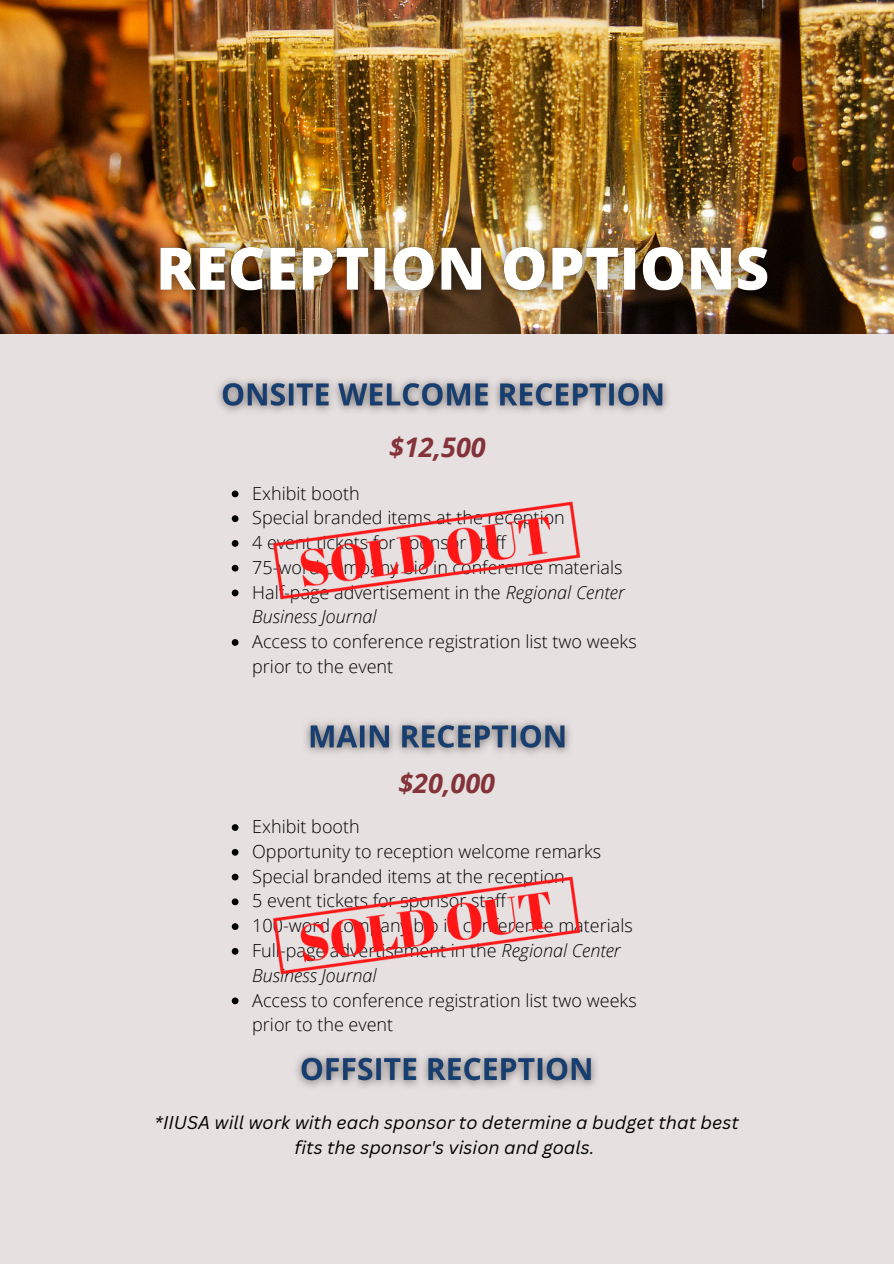
<style>
.page{position:relative;width:894px;height:1264px;background:#fff}
.page>*{position:absolute;margin:0;border:0;box-sizing:border-box;transform-origin:0 0}
.t1{font:italic 700 27px "Open Sans";color:#833339}
.t2{font:300 18px/24.8px "Open Sans";color:#000}
.t3{font:italic 300 18px/24.8px "Open Sans";color:#000}
.t4{font:italic 18px/24.8px "Canva Sans";color:#000;text-align:center}
.s1{font-style:normal}
</style>
<div class="page">
<div style="left:0;top:0;width:893px;height:1263px;background:#e7e0e1"></div>
<img style="left:0;top:0;width:893px;height:334px">
<img style="left:135px;top:223px;width:658px;height:96px">
<img style="left:218px;top:379px;width:450px;height:33px">
<img style="left:305px;top:721px;width:265px;height:33px">
<svg style="left:232px;top:639px;width:6px;height:7px"></svg>
<svg style="left:232px;top:824px;width:6px;height:7px"></svg>
<img style="left:296px;top:1054px;width:301px;height:33px">
<img style="left:231px;top:490px;width:350px;height:110px">
<img style="left:231px;top:849px;width:350px;height:154px">
<p class="t1" style="left:389px;top:428px;width:98px">$12,500</p>
<p class="t2" style="left:252px;top:480px;width:109px">Exhibit booth</p>
<p class="t2" style="left:252px;top:505px;width:314px">Special branded items at the reception</p>
<p class="t2" style="left:252px;top:529px;width:255px">4 event tickets for sponsor staff</p>
<p class="t2" style="left:252px;top:554px;width:371px">75-word company bio in conference materials</p>
<p class="t3" style="left:252px;top:579px;width:374px"><span class="s1">Half-page advertisement in the</span> Regional Center<br>Business Journal</p>
<p class="t2" style="left:252px;top:628px;width:386px">Access to conference registration list two weeks prior to the event</p>
<h3 class="t1" style="left:398px;top:763px;width:98px">$20,000</h3>
<h3 class="t2" style="left:252px;top:813px;width:109px">Exhibit booth</h3>
<p class="t2" style="left:252px;top:838px;width:350px">Opportunity to reception welcome remarks</p>
<p class="t2" style="left:252px;top:863px;width:314px">Special branded items at the reception</p>
<p class="t2" style="left:252px;top:888px;width:255px">5 event tickets for sponsor staff</p>
<p class="t2" style="left:252px;top:912px;width:382px">100-word company bio in conference materials</p>
<p class="t3" style="left:252px;top:937px;width:370px"><span class="s1">Full-page advertisement in the</span> Regional Center<br>Business Journal</p>
<p class="t2" style="left:252px;top:987px;width:386px">Access to conference registration list two weeks prior to the event</p>
<p class="t4" style="left:154px;top:1109px;width:585px">*IIUSA will work with each sponsor to determine a budget that best fits the sponsor's vision and goals.</p>
</div>
